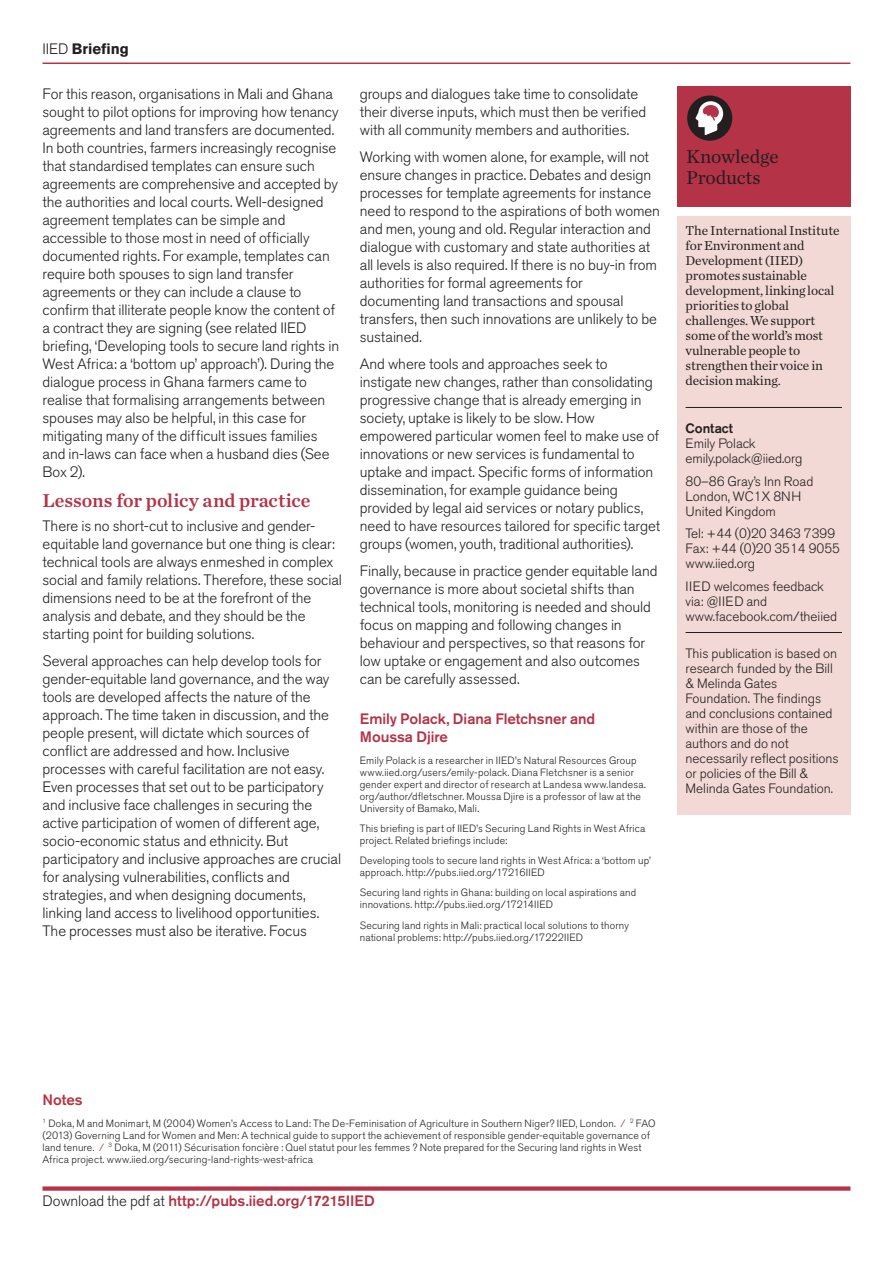
<style>
.page{position:relative;width:893px;height:1263px;background:#fff}
.page>*{position:absolute;margin:0;border:0;box-sizing:border-box;transform-origin:0 0}
.t1{font:19.5px "Chronicle Text G1 Semi";letter-spacing:-.005em;color:#b43346}
.t2{font:19.5px/20.7px "Chronicle Text G1";letter-spacing:-.01em;color:#231f20}
.t3{font:300 15px/18px "Akzidenz Grotesk BE";letter-spacing:-.005em;color:#231f20}
.t4{font:500 15px/18px "Akzidenz Grotesk BE";letter-spacing:-.005em;color:#b43346}
.t5{font:700 15px "Akzidenz Grotesk BE";letter-spacing:-.005em;color:#231f20}
.t6{font:300 13.5px/15px "Akzidenz Grotesk BE";letter-spacing:-.005em;color:#231f20}
.t7{font:13.5px/15px "Chronicle Text G1";letter-spacing:-.01em;color:#231f20}
.t8{font:500 13.5px "Akzidenz Grotesk BE";letter-spacing:-.005em;color:#231f20}
.t9{font:300 10.5px/12px "Akzidenz Grotesk BE";letter-spacing:.015em;color:#231f20}
.s1{font-weight:300}
.s2{color:#b43346}
.s3{font-weight:300;color:#231f20}
</style>
<div class="page">
<div style="left:677px;top:86px;width:173px;height:121px;background:#b43346"></div>
<div style="left:687px;top:95px;width:45px;height:46px;background:#231f20;border-radius:50%"></div>
<svg style="left:695px;top:101px;width:28px;height:34px"></svg>
<div style="left:677px;top:216px;width:173px;height:598px;background:#f2d9d5"></div>
<hr style="left:686px;top:407px;width:156px;height:1px;background:#231f20">
<hr style="left:686px;top:632px;width:156px;height:1px;background:#231f20">
<hr style="left:43px;top:63px;width:807px;height:1px;background:#b43346">
<div style="left:43px;top:1186px;width:807px;height:5px;background:#b43346"></div>
<p class="t5" style="left:43px;top:40px;width:88px"><span class="s1">IIED</span> Briefing</p>
<p class="t3" style="left:43px;top:85px;width:298px">For this reason, organisations in Mali and Ghana sought to pilot options for improving how tenancy agreements and land transfers are documented.<br>In both countries, farmers increasingly recognise that standardised templates can ensure such agreements are comprehensive and accepted by the authorities and local courts. Well-designed agreement templates can be simple and accessible to those most in need of officially documented rights. For example, templates can require both spouses to sign land transfer agreements or they can include a clause to confirm that illiterate people know the content of a contract they are signing (see related IIED briefing, ‘Developing tools to secure land rights in West Africa: a ‘bottom up’ approach’). During the dialogue process in Ghana farmers came to realise that formalising arrangements between spouses may also be helpful, in this case for mitigating many of the difficult issues families and in-laws can face when a husband dies (See Box 2).</p>
<h1 class="t1" style="left:43px;top:485px;width:270px">Lessons for policy and practice</h1>
<p class="t3" style="left:43px;top:517px;width:301px">There is no short-cut to inclusive and gender&shy;equitable land governance but one thing is clear: technical tools are always enmeshed in complex social and family relations. Therefore, these social dimensions need to be at the forefront of the analysis and debate, and they should be the starting point for building solutions.</p>
<p class="t3" style="left:43px;top:652px;width:300px">Several approaches can help develop tools for gender-equitable land governance, and the way tools are developed affects the nature of the approach. The time taken in discussion, and the people present, will dictate which sources of conflict are addressed and how. Inclusive processes with careful facilitation are not easy.<br>Even processes that set out to be participatory and inclusive face challenges in securing the active participation of women of different age, socio-economic status and ethnicity. But participatory and inclusive approaches are crucial for analysing vulnerabilities, conflicts and strategies, and when designing documents, linking land access to livelihood opportunities.<br>The processes must also be iterative. Focus</p>
<p class="t3" style="left:360px;top:85px;width:288px">groups and dialogues take time to consolidate their diverse inputs, which must then be verified with all community members and authorities.</p>
<p class="t3" style="left:360px;top:148px;width:302px">Working with women alone, for example, will not ensure changes in practice. Debates and design processes for template agreements for instance need to respond to the aspirations of both women and men, young and old. Regular interaction and dialogue with customary and state authorities at all levels is also required. If there is no buy-in from authorities for formal agreements for documenting land transactions and spousal transfers, then such innovations are unlikely to be sustained.</p>
<p class="t3" style="left:360px;top:355px;width:302px">And where tools and approaches seek to instigate new changes, rather than consolidating progressive change that is already emerging in society, uptake is likely to be slow. How empowered particular women feel to make use of innovations or new services is fundamental to uptake and impact. Specific forms of information dissemination, for example guidance being provided by legal aid services or notary publics, need to have resources tailored for specific target groups (women, youth, traditional authorities).</p>
<p class="t3" style="left:360px;top:562px;width:299px">Finally, because in practice gender equitable land governance is more about societal shifts than technical tools, monitoring is needed and should focus on mapping and following changes in behaviour and perspectives, so that reasons for low uptake or engagement and also outcomes can be carefully assessed.</p>
<p class="t4" style="left:360px;top:709px;width:237px">Emily Polack, Diana Fletchsner and<br>Moussa Djire</p>
<p class="t9" style="left:360px;top:754px;width:288px">Emily Polack is a researcher in IIED’s Natural Resources Group www.iied.org/users/emily-polack. Diana Fletchsner is a senior gender expert and director of research at Landesa www.landesa. org/author/dfletschner. Moussa Djire is a professor of law at the University of Bamako, Mali.</p>
<p class="t9" style="left:360px;top:822px;width:287px">This briefing is part of IIED’s Securing Land Rights in West Africa project. Related briefings include:</p>
<p class="t9" style="left:360px;top:855px;width:293px">Developing tools to secure land rights in West Africa: a ‘bottom up’ approach. http://pubs.iied.org/17216IIED</p>
<p class="t9" style="left:360px;top:887px;width:278px">Securing land rights in Ghana: building on local aspirations and innovations. http://pubs.iied.org/17214IIED</p>
<p class="t9" style="left:360px;top:919px;width:271px">Securing land rights in Mali: practical local solutions to thorny national problems: http://pubs.iied.org/17222IIED</p>
<h1 class="t2" style="left:686px;top:145px;width:94px">Knowledge<br>Products</h1>
<p class="t7" style="left:686px;top:223px;width:155px">The International Institute for Environment and<br>Development (IIED) promotes sustainable development, linking local priorities to global challenges. We support some of the world’s most vulnerable people to strengthen their voice in decision making.</p>
<p class="t8" style="left:686px;top:420px;width:49px">Contact</p>
<p class="t6" style="left:686px;top:436px;width:118px">Emily Polack emily.polack@iied.org</p>
<p class="t6" style="left:686px;top:474px;width:129px">80–86 Gray’s Inn Road<br>London, WC1X 8NH<br>United Kingdom</p>
<p class="t6" style="left:686px;top:526px;width:156px">Tel: +44 (0)20 3463 7399<br>Fax: +44 (0)20 3514 9055 www.iied.org</p>
<p class="t6" style="left:686px;top:579px;width:153px">IIED welcomes feedback via: @IIED and www.facebook.com/theiied</p>
<p class="t6" style="left:686px;top:646px;width:155px">This publication is based on research funded by the Bill &amp; Melinda Gates<br>Foundation. The findings and conclusions contained within are those of the authors and do not necessarily reflect positions or policies of the Bill &amp;<br>Melinda Gates Foundation.</p>
<p class="t4" style="left:43px;top:1090px;width:42px">Notes</p>
<p class="t9" style="left:43px;top:1117px;width:615px"><sup>1</sup> Doka, M and Monimart, M (2004) Women’s Access to Land: The De-Feminisation of Agriculture in Southern Niger? IIED, London. <span class="s2">/</span> <sup>2</sup> FAO (2013) Governing Land for Women and Men: A technical guide to support the achievement of responsible gender-equitable governance of land tenure. <span class="s2">/</span> <sup>3</sup> Doka, M (2011) Sécurisation foncière : Quel statut pour les femmes ? Note prepared for the Securing land rights in West Africa project. www.iied.org/securing-land-rights-west-africa</p>
<p class="t4" style="left:43px;top:1191px;width:334px"><span class="s3">Download the pdf at</span> http://pubs.iied.org/17215IIED</p>
</div>
